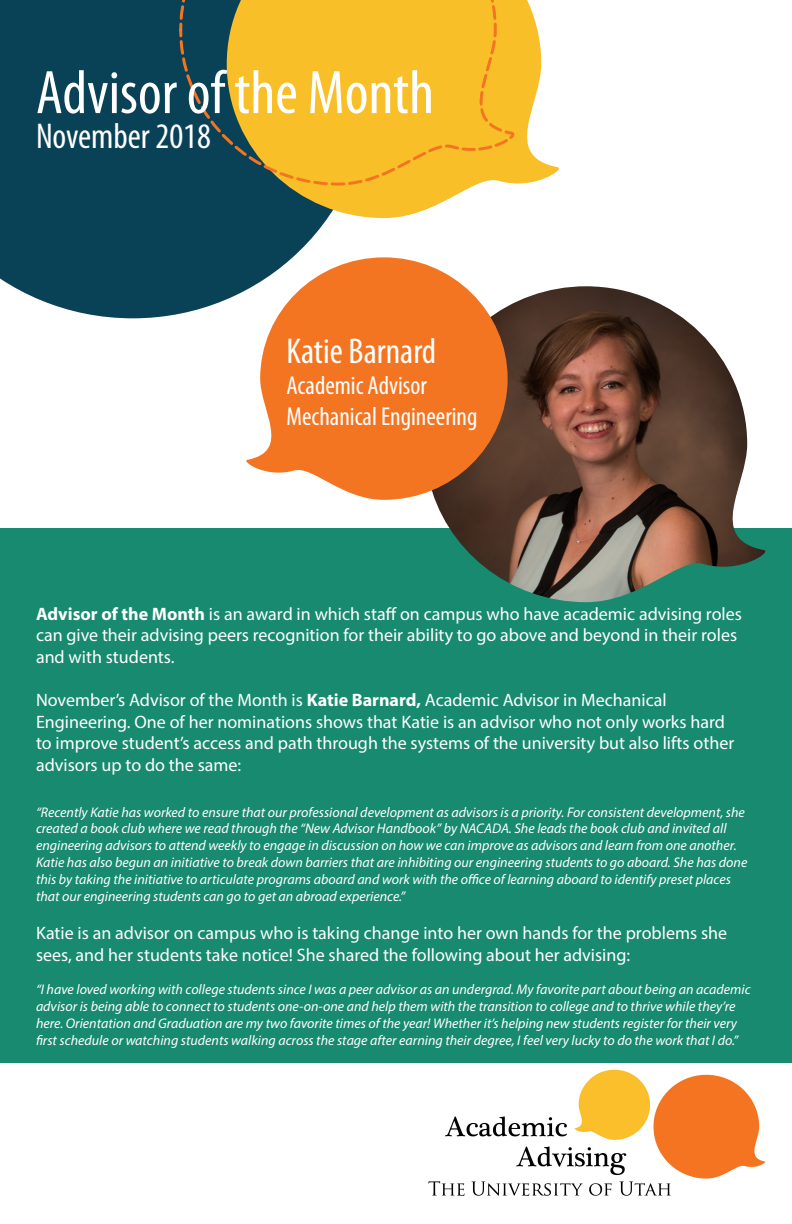
<style>
.page{position:relative;width:792px;height:1224px;background:#fff}
.page>*{position:absolute;margin:0;border:0;box-sizing:border-box;transform-origin:0 0}
.t1{font:condensed 62px "Myriad Pro";color:#fff}
.t2{font:condensed 36px "Myriad Pro";color:#fff}
.t3{font:condensed 26px "Myriad Pro";color:#fff}
.t4{font:18px/21.6px "Myriad Pro";color:#fff}
.t5{font:italic 14px/16.8px "Myriad Pro";color:#fff}
.s1{font-weight:700}
</style>
<div class="page">
<img style="left:428px;top:1069px;width:338px;height:127px">
<div style="left:0;top:0;width:328px;height:318px;background:#094257"></div>
<svg style="left:227px;top:0;width:332px;height:218px"></svg>
<svg style="left:178px;top:0;width:336px;height:187px;background:#cda631"></svg>
<div style="left:0;top:529px;width:792px;height:534px;background:#178a70"></div>
<img style="left:429px;top:286px;width:337px;height:316px">
<svg style="left:241px;top:257px;width:267px;height:243px;fill:#f47521"></svg>
<p class="t1" style="left:36px;top:55px;width:400px">Advisor of the Month</p>
<p class="t2" style="left:36px;top:114px;width:176px">November 2018</p>
<p class="t2" style="left:287px;top:329px;width:151px">Katie Barnard</p>
<p class="t3" style="left:287px;top:369px;width:142px">Academic Advisor</p>
<p class="t3" style="left:287px;top:401px;width:192px">Mechanical Engineering</p>
<p class="t4" style="left:36px;top:603px;width:707px"><span class="s1">Advisor of the Month</span> is an award in which staff on campus who have academic advising roles can give their advising peers recognition for their ability to go above and beyond in their roles and with students.</p>
<p class="t4" style="left:36px;top:689px;width:700px">November’s Advisor of the Month is <span class="s1">Katie Barnard,</span> Academic Advisor in Mechanical Engineering. One of her nominations shows that Katie is an advisor who not only works hard to improve student’s access and path through the systems of the university but also lifts other advisors up to do the same:</p>
<p class="t5" style="left:36px;top:803px;width:713px">“Recently Katie has worked to ensure that our professional development as advisors is a priority. For consistent development, she created a book club where we read through the “New Advisor Handbook” by NACADA. She leads the book club and invited all engineering advisors to attend weekly to engage in discussion on how we can improve as advisors and learn from one another.<br>Katie has also begun an initiative to break down barriers that are inhibiting our engineering students to go aboard. She has done this by taking the initiative to articulate programs aboard and work with the office of learning aboard to identify preset places that our engineering students can go to get an abroad experience.”</p>
<p class="t4" style="left:36px;top:922px;width:693px">Katie is an advisor on campus who is taking change into her own hands for the problems she sees, and her students take notice! She shared the following about her advising:</p>
<p class="t5" style="left:36px;top:981px;width:716px">“I have loved working with college students since I was a peer advisor as an undergrad. My favorite part about being an academic advisor is being able to connect to students one-on-one and help them with the transition to college and to thrive while they’re here. Orientation and Graduation are my two favorite times of the year! Whether it’s helping new students register for their very first schedule or watching students walking across the stage after earning their degree, I feel very lucky to do the work that I do.”</p>
</div>
